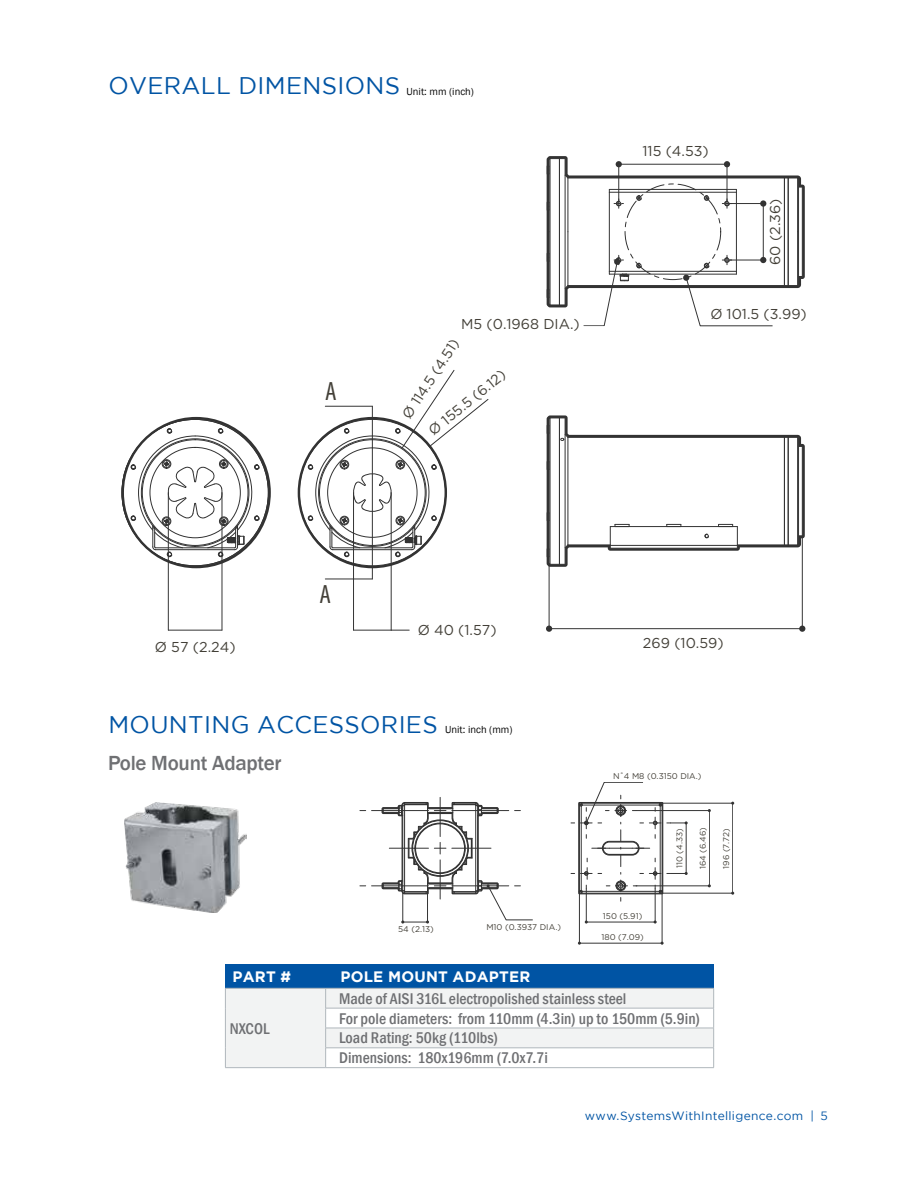
<style>
.page{position:relative;width:918px;height:1188px;background:#fff}
.page>*{position:absolute;margin:0;border:0;box-sizing:border-box;transform-origin:0 0}
.t1{font:condensed 26.55px "Myriad Pro";color:#141006}
.t2{font:24px "Gotham";letter-spacing:.015em;color:#0054a4}
.t3{font:500 21px "Franklin Gothic";letter-spacing:-.015em;color:#6f7073}
.t4{font:500 condensed 15.9px/19.8px "Franklin Gothic";color:#6f7073}
.t5{font:700 15.15px "Gotham";letter-spacing:.015em;color:#fff}
.t6{font:14.25px "Gotham Pro";color:#141006}
.t7{font:12px "Gotham";letter-spacing:.025em;color:#0054a4}
.t8{font:10.5px "Franklin Gothic";color:#000}
.t9{font:8.4px "Gotham Pro";color:#141006}
</style>
<div class="page">
<svg style="left:546px;top:415px;width:259px;height:152px"></svg>
<hr style="left:610px;top:545px;width:127px;height:1px;background:#010101">
<hr style="left:797px;top:437px;width:1px;height:108px;background:#010101">
<hr style="left:549px;top:628px;width:253px;height:1px;background:#010101">
<svg style="left:546px;top:626px;width:6px;height:6px"></svg>
<svg style="left:799px;top:626px;width:6px;height:6px"></svg>
<hr style="left:549px;top:563px;width:1px;height:66px;background:#010101">
<hr style="left:802px;top:536px;width:1px;height:93px;background:#010101">
<svg style="left:546px;top:156px;width:259px;height:170px"></svg>
<svg style="left:121px;top:417px;width:150px;height:151px"></svg>
<hr style="left:325px;top:579px;width:47px;height:1px;background:#010101">
<hr style="left:372px;top:406px;width:1px;height:173px;background:#010101">
<svg style="left:298px;top:370px;width:191px;height:198px"></svg>
<hr style="left:354px;top:630px;width:37px;height:1px;background:#010101">
<svg style="left:391px;top:630px;width:18px;height:1px"></svg>
<hr style="left:391px;top:493px;width:1px;height:137px;background:#010101">
<hr style="left:353px;top:493px;width:1px;height:137px;background:#010101">
<hr style="left:168px;top:630px;width:54px;height:1px;background:#010101">
<hr style="left:222px;top:493px;width:1px;height:137px;background:#010101">
<hr style="left:168px;top:493px;width:1px;height:137px;background:#010101">
<hr style="left:579px;top:943px;width:83px;height:1px;background:#010101">
<hr style="left:586px;top:922px;width:69px;height:1px;background:#010101">
<hr style="left:709px;top:811px;width:1px;height:75px;background:#010101">
<hr style="left:733px;top:803px;width:1px;height:90px;background:#010101">
<hr style="left:636px;top:810px;width:73px;height:1px;background:#010101">
<hr style="left:636px;top:886px;width:73px;height:1px;background:#010101">
<hr style="left:660px;top:803px;width:73px;height:1px;background:#010101">
<hr style="left:660px;top:893px;width:73px;height:1px;background:#010101">
<hr style="left:586px;top:889px;width:1px;height:33px;background:#010101">
<hr style="left:655px;top:889px;width:1px;height:33px;background:#010101">
<hr style="left:579px;top:891px;width:1px;height:52px;background:#010101">
<hr style="left:662px;top:891px;width:1px;height:52px;background:#010101">
<hr style="left:440px;top:797px;width:1px;height:40px;background:#010101">
<svg style="left:372px;top:802px;width:161px;height:122px"></svg>
<hr style="left:452px;top:886px;width:45px;height:1px;background:#010101">
<svg style="left:571px;top:782px;width:117px;height:119px"></svg>
<img style="left:124px;top:803px;width:122px;height:109px">
<div style="left:225px;top:964px;width:489px;height:24px;background:#0054a4"></div>
<svg style="left:225px;top:988px;width:489px;height:79px"></svg>
<hr style="left:225px;top:1067px;width:101px;height:1px;background:#b0b7bc">
<hr style="left:326px;top:1067px;width:388px;height:1px;background:#b0b7bc">
<h2 class="t2" style="left:108px;top:73px;width:293px">OVERALL DIMENSIONS</h2>
<p class="t8" style="left:407px;top:85px;width:69px">Unit: mm (inch)</p>
<p class="t6" style="left:461px;top:316px;width:120px">M5 (0.1968 DIA.)</p>
<h1 class="t1" style="left:325px;top:375px;width:13px">A</h1>
<p class="t6" style="left:399px;top:413px;width:94px;rotate:-57deg">Ø 114.5 (4.51)</p>
<p class="t6" style="left:426px;top:426px;width:96px;rotate:-39deg">Ø 155.5 (6.12)</p>
<p class="t6" style="left:642px;top:143px;width:68px">115 (4.53)</p>
<p class="t6" style="left:767px;top:265px;width:68px;rotate:-90deg">60 (2.36)</p>
<p class="t6" style="left:710px;top:306px;width:98px">Ø 101.5 (3.99)</p>
<p class="t6" style="left:155px;top:639px;width:82px">Ø 57 (2.24)</p>
<h1 class="t1" style="left:319px;top:578px;width:13px">A</h1>
<p class="t6" style="left:418px;top:622px;width:80px">Ø 40 (1.57)</p>
<h2 class="t2" style="left:108px;top:711px;width:331px">MOUNTING ACCESSORIES</h2>
<p class="t8" style="left:445px;top:723px;width:69px">Unit: inch (mm)</p>
<h3 class="t3" style="left:108px;top:750px;width:175px">Pole Mount Adapter</h3>
<p class="t9" style="left:398px;top:924px;width:37px">54 (2.13)</p>
<p class="t9" style="left:486px;top:922px;width:76px">M10 (0.3937 DIA.)</p>
<p class="t5" style="left:233px;top:968px;width:60px">PART #</p>
<p class="t5" style="left:340px;top:968px;width:191px">POLE MOUNT ADAPTER</p>
<p class="t6" style="left:643px;top:635px;width:82px">269 (10.59)</p>
<p class="t9" style="left:613px;top:771px;width:90px">N˚4 M8 (0.3150 DIA.)</p>
<p class="t9" style="left:603px;top:911px;width:41px">150 (5.91)</p>
<p class="t9" style="left:601px;top:932px;width:44px">180 (7.09)</p>
<p class="t9" style="left:675px;top:868px;width:41px;rotate:-90deg">110 (4.33)</p>
<p class="t9" style="left:698px;top:869px;width:44px;rotate:-90deg">164 (6.46)</p>
<p class="t9" style="left:722px;top:869px;width:42px;rotate:-90deg">196 (7.72)</p>
<p class="t4" style="left:230px;top:1018px;width:41px">NXCOL</p>
<p class="t4" style="left:339px;top:988px;width:362px">Made of AISI 316L electropolished stainless steel<br>For pole diameters: from 110mm (4.3in) up to 150mm (5.9in)<br>Load Rating: 50kg (110lbs)<br>Dimensions: 180x196mm (7.0x7.7i</p>
<p class="t7" style="left:585px;top:1109px;width:245px">www.SystemsWithIntelligence.com | 5</p>
</div>
